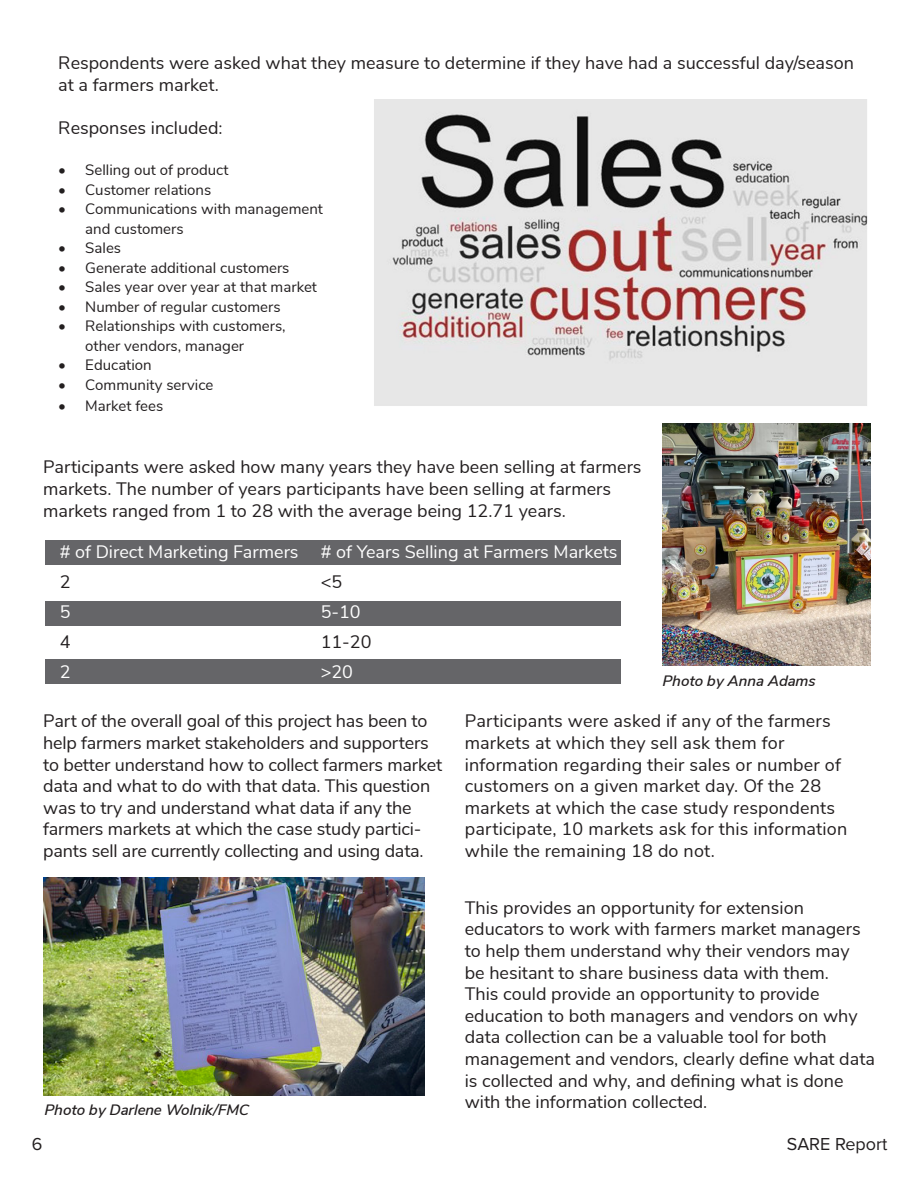
<style>
.page{position:relative;width:918px;height:1188px;background:#fff}
.page>*{position:absolute;margin:0;border:0;box-sizing:border-box;transform-origin:0 0}
.t1{font:18px/21.6px "Buckeye Sans 2";color:#231f20}
.t2{font:18px "Buckeye Sans 2";color:#fff}
.t3{font:18px "Proxima Nova";color:#231f20}
.t4{font:15px/19.5px "Buckeye Sans 2";color:#231f20}
.t5{font:italic 600 15px "Buckeye Sans 2";color:#231f20}
</style>
<div class="page">
<img style="left:374px;top:100px;width:494px;height:306px">
<div style="left:45px;top:659px;width:575px;height:25px;background:#656568"></div>
<div style="left:45px;top:601px;width:575px;height:25px;background:#656568"></div>
<div style="left:45px;top:540px;width:575px;height:24px;background:#656568"></div>
<img style="left:663px;top:424px;width:207px;height:241px">
<img style="left:43px;top:878px;width:381px;height:217px">
<p class="t1" style="left:58px;top:52px;width:797px">Respondents were asked what they measure to determine if they have had a successful day/season at a farmers market.</p>
<p class="t1" style="left:58px;top:117px;width:166px">Responses included:</p>
<p class="t4" style="left:58px;top:160px;width:172px">• Selling out of product</p>
<p class="t4" style="left:58px;top:180px;width:154px">• Customer relations</p>
<p class="t4" style="left:85px;top:199px;width:239px;text-indent:-27px">• Communications with management and customers</p>
<p class="t4" style="left:58px;top:238px;width:64px">• Sales</p>
<p class="t4" style="left:58px;top:258px;width:233px">• Generate additional customers</p>
<p class="t4" style="left:58px;top:277px;width:260px">• Sales year over year at that market</p>
<p class="t4" style="left:58px;top:297px;width:224px">• Number of regular customers</p>
<p class="t4" style="left:85px;top:316px;width:202px;text-indent:-27px">• Relationships with customers, other vendors, manager</p>
<p class="t4" style="left:58px;top:355px;width:95px">• Education</p>
<p class="t4" style="left:58px;top:375px;width:157px">• Community service</p>
<p class="t4" style="left:58px;top:396px;width:106px">• Market fees</p>
<p class="t1" style="left:43px;top:456px;width:600px">Participants were asked how many years they have been selling at farmers markets. The number of years participants have been selling at farmers markets ranged from 1 to 28 with the average being 12.71 years.</p>
<p class="t2" style="left:60px;top:541px;width:559px"># of Direct Marketing Farmers # of Years Selling at Farmers Markets</p>
<p class="t1" style="left:60px;top:571px;width:12px">2</p>
<p class="t1" style="left:321px;top:571px;width:23px">&lt;5</p>
<p class="t2" style="left:60px;top:601px;width:12px">5</p>
<p class="t2" style="left:321px;top:601px;width:42px">5-10</p>
<p class="t1" style="left:60px;top:631px;width:12px">4</p>
<p class="t1" style="left:321px;top:631px;width:52px">11-20</p>
<p class="t2" style="left:60px;top:661px;width:12px">2</p>
<p class="t2" style="left:321px;top:661px;width:34px">&gt;20</p>
<p class="t1" style="left:43px;top:710px;width:400px">Part of the overall goal of this project has been to help farmers market stakeholders and supporters to better understand how to collect farmers market data and what to do with that data. This question was to try and understand what data if any the farmers markets at which the case study partici&shy;pants sell are currently collecting and using data.</p>
<p class="t1" style="left:465px;top:710px;width:384px">Participants were asked if any of the farmers markets at which they sell ask them for information regarding their sales or number of customers on a given market day. Of the 28 markets at which the case study respondents participate, 10 markets ask for this information while the remaining 18 do not.</p>
<p class="t5" style="left:663px;top:671px;width:154px">Photo by Anna Adams</p>
<p class="t5" style="left:45px;top:1100px;width:206px">Photo by Darlene Wolnik/FMC</p>
<p class="t1" style="left:465px;top:897px;width:412px">This provides an opportunity for extension educators to work with farmers market managers to help them understand why their vendors may<br>be hesitant to share business data with them.<br>This could provide an opportunity to provide education to both managers and vendors on why data collection can be a valuable tool for both management and vendors, clearly define what data is collected and why, and defining what is done with the information collected.</p>
<p class="t3" style="left:32px;top:1134px;width:12px">6</p>
<p class="t3" style="left:787px;top:1134px;width:102px">SARE Report</p>
</div>
